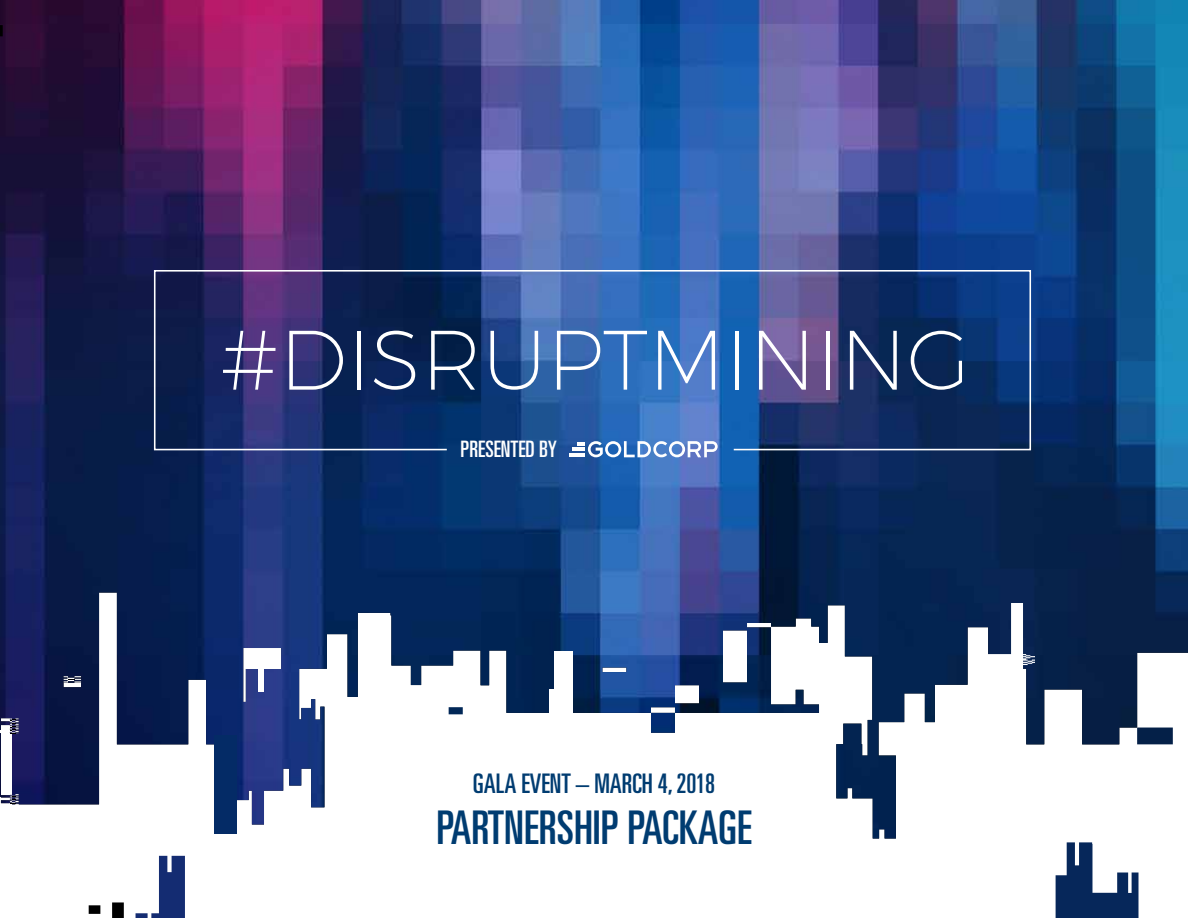
<style>
.page{position:relative;width:1188px;height:918px;background:#fff}
.page>*{position:absolute;margin:0;border:0;box-sizing:border-box;transform-origin:0 0}
.t1{font:200 84.15px "Montserrat";color:#fff}
.t2{font:ultra-condensed 46.5px "Univers";color:#003c71}
.t3{font:ultra-condensed 27px "Univers";color:#003c71}
.t4{font:ultra-condensed 22.65px "Univers";color:#fff}
</style>
<div class="page">
<img style="left:0;top:0;width:1188px;height:839px">
<svg style="left:89px;top:905px;width:11px;height:9px"></svg>
<svg style="left:112px;top:902px;width:12px;height:16px"></svg>
<svg style="left:136px;top:856px;width:49px;height:62px"></svg>
<svg style="left:449px;top:707px;width:14px;height:7px"></svg>
<div style="left:214px;top:735px;width:22px;height:98px;background:#042b66"></div>
<svg style="left:0;top:25px;width:3px;height:11px"></svg>
<svg style="left:1137px;top:728px;width:36px;height:16px"></svg>
<svg style="left:10px;top:796px;width:5px;height:8px"></svg>
<svg style="left:10px;top:720px;width:5px;height:14px"></svg>
<svg style="left:1056px;top:842px;width:83px;height:76px"></svg>
<svg style="left:975px;top:603px;width:60px;height:138px"></svg>
<svg style="left:153px;top:269px;width:879px;height:182px;background:#26427f"></svg>
<hr style="left:569px;top:453px;width:15px;height:3px;background:#fff">
<svg style="left:572px;top:441px;width:146px;height:16px"></svg>
<div style="left:549px;top:689px;width:5px;height:66px;background:#fff"></div>
<div style="left:554px;top:652px;width:19px;height:67px;background:#fff"></div>
<h1 class="t1" style="left:219px;top:309px;width:753px">#DISRUPTMINING</h1>
<p class="t4" style="left:461px;top:437px;width:98px">PRESENTED BY</p>
<p class="t3" style="left:473px;top:768px;width:244px">GALA EVENT – MARCH 4, 2018</p>
<h2 class="t2" style="left:436px;top:801px;width:317px">PARTNERSHIP PACKAGE</h2>
</div>
